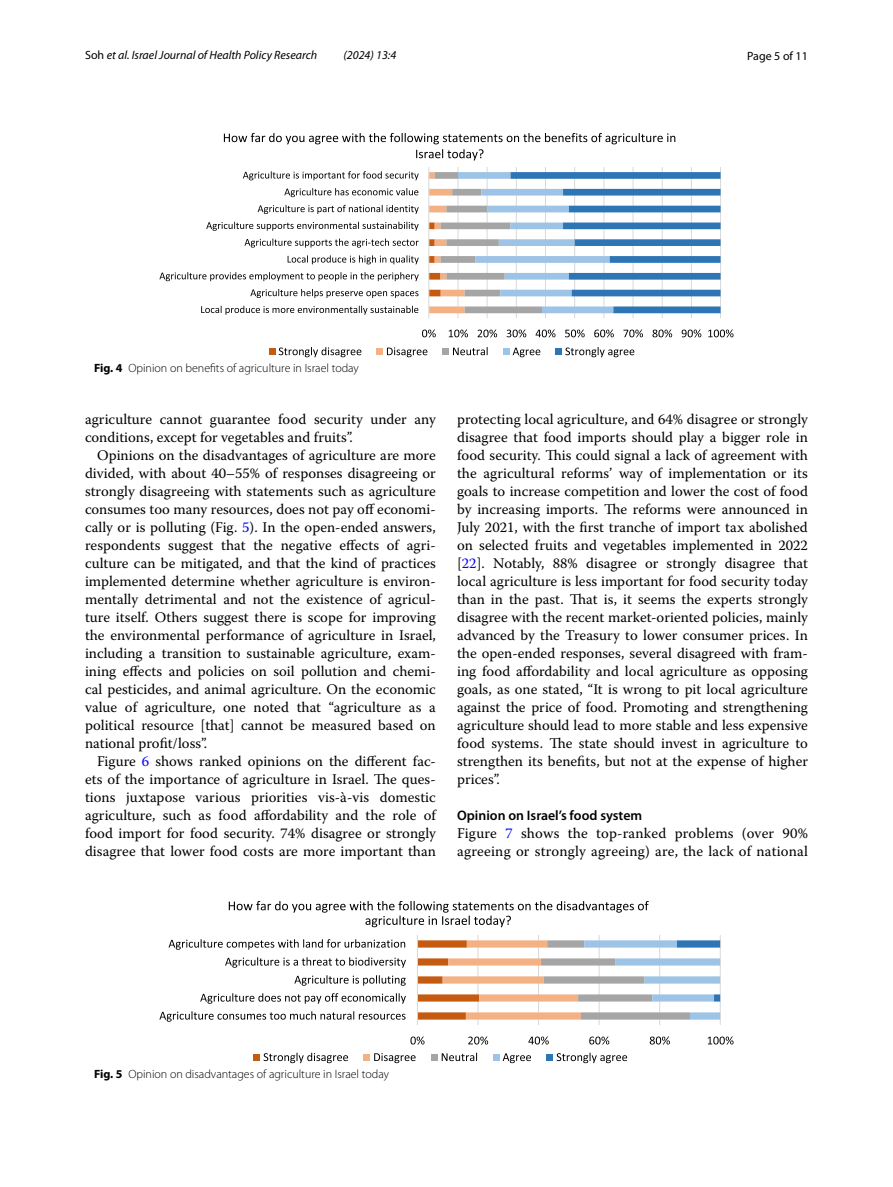
<style>
.page{position:relative;width:893px;height:1187px;background:#fff}
.page>*{position:absolute;margin:0;border:0;box-sizing:border-box;transform-origin:0 0}
.t1{font:14.7px/18px "Warnock Pro";color:#000;text-align:justify}
.t2{font:600 13.8px "Myriad Pro";color:#000}
.t3{font:300 12px "Myriad Pro";color:#000}
.t4{font:italic 12px "Myriad Pro";color:#000}
.t5{font:12px "Myriad Pro";color:#000}
.s1{font-style:normal}
.s2{font-weight:700}
.s3{color:#00f}
</style>
<div class="page">
<hr style="left:457px;top:167px;width:1px;height:151px;background:#d9d9d9">
<hr style="left:487px;top:167px;width:1px;height:151px;background:#d9d9d9">
<hr style="left:516px;top:167px;width:1px;height:151px;background:#d9d9d9">
<hr style="left:545px;top:167px;width:1px;height:151px;background:#d9d9d9">
<hr style="left:574px;top:167px;width:1px;height:151px;background:#d9d9d9">
<hr style="left:603px;top:167px;width:1px;height:151px;background:#d9d9d9">
<hr style="left:633px;top:167px;width:1px;height:151px;background:#d9d9d9">
<hr style="left:662px;top:167px;width:1px;height:151px;background:#d9d9d9">
<hr style="left:691px;top:167px;width:1px;height:151px;background:#d9d9d9">
<hr style="left:720px;top:167px;width:1px;height:151px;background:#d9d9d9">
<svg style="left:429px;top:172px;width:292px;height:141px"></svg>
<hr style="left:428px;top:167px;width:1px;height:151px;background:#d9d9d9">
<svg style="left:422px;top:329px;width:14px;height:8px"></svg>
<svg style="left:449px;top:329px;width:19px;height:8px"></svg>
<svg style="left:478px;top:329px;width:19px;height:8px"></svg>
<svg style="left:507px;top:329px;width:19px;height:8px"></svg>
<svg style="left:536px;top:329px;width:19px;height:8px"></svg>
<svg style="left:565px;top:329px;width:20px;height:8px"></svg>
<svg style="left:594px;top:329px;width:20px;height:8px"></svg>
<svg style="left:623px;top:329px;width:20px;height:8px"></svg>
<svg style="left:652px;top:329px;width:20px;height:8px"></svg>
<svg style="left:682px;top:329px;width:19px;height:8px"></svg>
<svg style="left:708px;top:329px;width:25px;height:8px"></svg>
<svg style="left:201px;top:306px;width:217px;height:9px"></svg>
<svg style="left:250px;top:289px;width:168px;height:9px"></svg>
<svg style="left:159px;top:272px;width:260px;height:9px"></svg>
<svg style="left:288px;top:255px;width:131px;height:9px"></svg>
<svg style="left:245px;top:238px;width:174px;height:9px"></svg>
<svg style="left:206px;top:222px;width:213px;height:9px"></svg>
<svg style="left:258px;top:205px;width:161px;height:9px"></svg>
<svg style="left:284px;top:188px;width:134px;height:9px"></svg>
<svg style="left:243px;top:171px;width:176px;height:9px"></svg>
<svg style="left:224px;top:133px;width:451px;height:27px"></svg>
<div style="left:269px;top:348px;width:6px;height:7px;background:#c55a11"></div>
<svg style="left:279px;top:347px;width:82px;height:10px"></svg>
<div style="left:377px;top:348px;width:6px;height:7px;background:#f4b183"></div>
<svg style="left:387px;top:347px;width:40px;height:10px"></svg>
<div style="left:443px;top:348px;width:6px;height:7px;background:#a5a5a5"></div>
<svg style="left:453px;top:347px;width:35px;height:8px"></svg>
<div style="left:503px;top:348px;width:7px;height:7px;background:#9dc3e6"></div>
<svg style="left:513px;top:347px;width:27px;height:10px"></svg>
<div style="left:556px;top:348px;width:6px;height:7px;background:#2e75b6"></div>
<svg style="left:565px;top:347px;width:69px;height:10px"></svg>
<hr style="left:477px;top:934px;width:1px;height:90px;background:#d9d9d9">
<hr style="left:538px;top:934px;width:1px;height:90px;background:#d9d9d9">
<hr style="left:599px;top:934px;width:1px;height:90px;background:#d9d9d9">
<hr style="left:659px;top:934px;width:1px;height:90px;background:#d9d9d9">
<hr style="left:720px;top:934px;width:1px;height:90px;background:#d9d9d9">
<svg style="left:418px;top:940px;width:302px;height:79px"></svg>
<hr style="left:417px;top:934px;width:1px;height:90px;background:#d9d9d9">
<svg style="left:410px;top:1036px;width:14px;height:8px"></svg>
<svg style="left:468px;top:1036px;width:20px;height:8px"></svg>
<svg style="left:528px;top:1036px;width:21px;height:8px"></svg>
<svg style="left:589px;top:1036px;width:20px;height:8px"></svg>
<svg style="left:650px;top:1036px;width:20px;height:8px"></svg>
<svg style="left:708px;top:1036px;width:25px;height:8px"></svg>
<svg style="left:159px;top:1011px;width:247px;height:10px"></svg>
<svg style="left:200px;top:993px;width:206px;height:10px"></svg>
<svg style="left:294px;top:975px;width:112px;height:10px"></svg>
<svg style="left:225px;top:957px;width:181px;height:10px"></svg>
<svg style="left:169px;top:939px;width:236px;height:10px"></svg>
<svg style="left:229px;top:901px;width:420px;height:26px"></svg>
<div style="left:254px;top:1053px;width:6px;height:7px;background:#c55a11"></div>
<svg style="left:264px;top:1052px;width:84px;height:11px"></svg>
<div style="left:364px;top:1053px;width:6px;height:7px;background:#f4b183"></div>
<svg style="left:374px;top:1053px;width:42px;height:10px"></svg>
<div style="left:431px;top:1053px;width:7px;height:7px;background:#a5a5a5"></div>
<svg style="left:442px;top:1052px;width:35px;height:8px"></svg>
<div style="left:493px;top:1053px;width:7px;height:7px;background:#9dc3e6"></div>
<svg style="left:503px;top:1053px;width:28px;height:10px"></svg>
<div style="left:547px;top:1053px;width:6px;height:7px;background:#2e75b6"></div>
<svg style="left:557px;top:1052px;width:70px;height:11px"></svg>
<p class="t4" style="left:85px;top:48px;width:234px"><span class="s1">Soh</span> et al. Israel Journal of Health Policy Research</p>
<p class="t4" style="left:343px;top:48px;width:54px">(2024) 13:4</p>
<p class="t5" style="left:747px;top:48px;width:62px">Page 5 of 11</p>
<p class="t3" style="left:94px;top:362px;width:266px"><span class="s2">Fig. 4</span> Opinion on benefits of agriculture in Israel today</p>
<p class="t1" style="left:85px;top:410px;width:352px">agriculture cannot guarantee food security under any conditions, except for vegetables and fruits”.</p>
<p class="t1" style="left:85px;top:446px;width:352px;text-indent:12px">Opinions on the disadvantages of agriculture are more divided, with about 40–55% of responses disagreeing or strongly disagreeing with statements such as agriculture consumes too many resources, does not pay off economi&shy;cally or is polluting (Fig. <span class="s3">5</span>). In the open-ended answers, respondents suggest that the negative effects of agri&shy;culture can be mitigated, and that the kind of practices implemented determine whether agriculture is environ&shy;mentally detrimental and not the existence of agricul&shy;ture itself. Others suggest there is scope for improving the environmental performance of agriculture in Israel, including a transition to sustainable agriculture, exam&shy;ining effects and policies on soil pollution and chemi&shy;cal pesticides, and animal agriculture. On the economic value of agriculture, one noted that “agriculture as a political resource [that] cannot be measured based on national profit/loss”.</p>
<p class="t1" style="left:85px;top:752px;width:352px;text-indent:12px">Figure <span class="s3">6</span> shows ranked opinions on the different fac&shy;ets of the importance of agriculture in Israel. The ques&shy;tions juxtapose various priorities vis-à-vis domestic agriculture, such as food affordability and the role of food import for food security. 74% disagree or strongly disagree that lower food costs are more important than</p>
<p class="t1" style="left:457px;top:410px;width:352px">protecting local agriculture, and 64% disagree or strongly disagree that food imports should play a bigger role in food security. This could signal a lack of agreement with the agricultural reforms’ way of implementation or its goals to increase competition and lower the cost of food by increasing imports. The reforms were announced in July 2021, with the first tranche of import tax abolished on selected fruits and vegetables implemented in 2022 [<span class="s3">22</span>]. Notably, 88% disagree or strongly disagree that local agriculture is less important for food security today than in the past. That is, it seems the experts strongly disagree with the recent market-oriented policies, mainly advanced by the Treasury to lower consumer prices. In the open-ended responses, several disagreed with fram&shy;ing food affordability and local agriculture as opposing goals, as one stated, “It is wrong to pit local agriculture against the price of food. Promoting and strengthening agriculture should lead to more stable and less expensive food systems. The state should invest in agriculture to strengthen its benefits, but not at the expense of higher prices”.</p>
<p class="t2" style="left:457px;top:806px;width:187px">Opinion on Israel’s food system</p>
<p class="t1" style="left:457px;top:824px;width:352px">Figure <span class="s3">7</span> shows the top-ranked problems (over 90% agreeing or strongly agreeing) are, the lack of national</p>
<p class="t3" style="left:94px;top:1067px;width:296px"><span class="s2">Fig. 5</span> Opinion on disadvantages of agriculture in Israel today</p>
</div>
